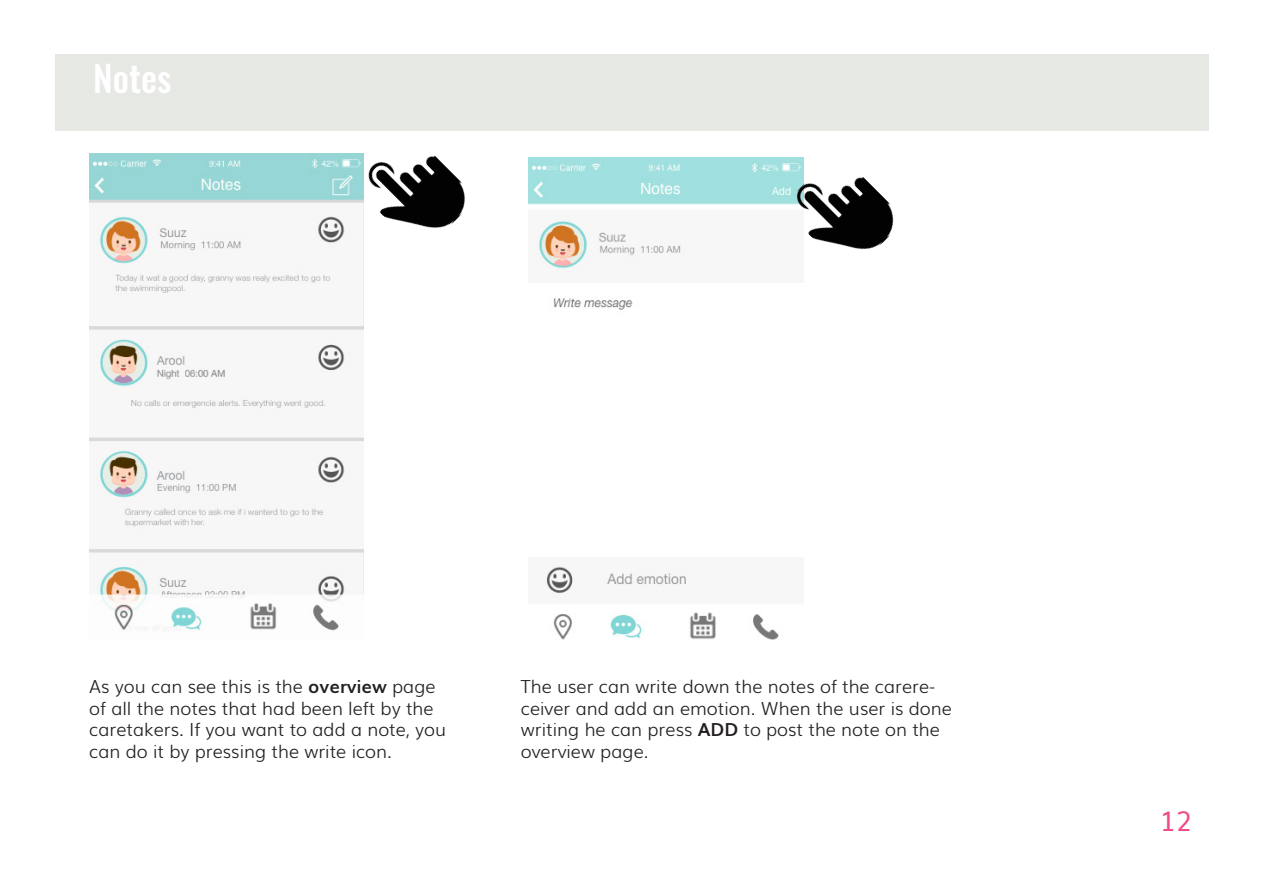
<style>
.page{position:relative;width:1263px;height:893px;background:#fff}
.page>*{position:absolute;margin:0;border:0;box-sizing:border-box;transform-origin:0 0}
.t1{font:500 36px "Oswald";color:#fff}
.t2{font:27px "Muli";color:#ef4b89}
.t3{font:300 18px/21.6px "Muli";color:#231f20}
.s1{font-weight:700}
</style>
<div class="page">
<div style="left:55px;top:54px;width:1154px;height:76px;background:#e5e8e3"></div>
<img style="left:89px;top:153px;width:275px;height:478px">
<img style="left:528px;top:157px;width:253px;height:483px">
<img style="left:353px;top:130px;width:124px;height:124px">
<img style="left:781px;top:157px;width:113px;height:93px">
<p class="t1" style="left:93px;top:53px;width:80px">Notes</p>
<p class="t3" style="left:89px;top:674px;width:358px">As you can see this is the <span class="s1">overview</span> page of all the notes that had been left by the caretakers. If you want to add a note, you can do it by pressing the write icon.</p>
<p class="t3" style="left:521px;top:674px;width:432px">The user can write down the notes of the carere&shy;ceiver and add an emotion. When the user is done writing he can press <span class="s1">ADD</span> to post the note on the overview page.</p>
<p class="t2" style="left:1160px;top:799px;width:34px">12</p>
</div>
